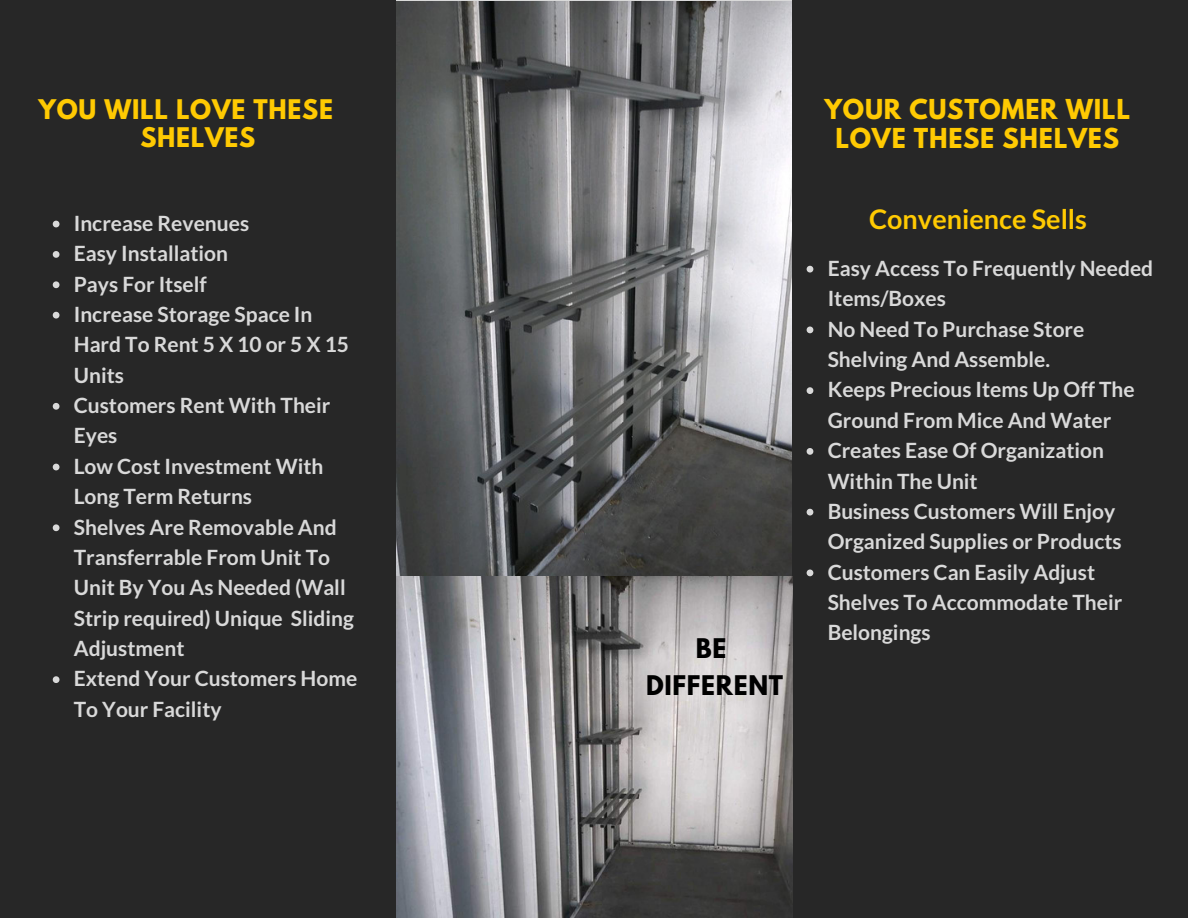
<style>
.page{position:relative;width:1188px;height:918px;background:#272727}
.page>*{position:absolute;margin:0;border:0;box-sizing:border-box;transform-origin:0 0}
.t1{font:700 27px "Lato";color:#ffca02}
.t2{font:700 24.3px/28.5px "League Spartan";letter-spacing:.03em;color:#ffca02;text-align:center}
.t3{font:700 24px/28.2px "League Spartan";letter-spacing:.03em;color:#ffca02}
.t4{font:700 24px "League Spartan";letter-spacing:.03em;color:#000}
.t5{font:700 21px/30.3px "Lato";color:#d9d9d9}
</style>
<div class="page">
<svg style="left:807px;top:266px;width:6px;height:7px"></svg>
<svg style="left:807px;top:327px;width:6px;height:6px"></svg>
<svg style="left:807px;top:387px;width:6px;height:7px"></svg>
<svg style="left:807px;top:448px;width:6px;height:7px"></svg>
<svg style="left:807px;top:509px;width:6px;height:7px"></svg>
<svg style="left:807px;top:570px;width:6px;height:6px"></svg>
<img style="left:396px;top:2px;width:396px;height:916px">
<svg style="left:53px;top:221px;width:7px;height:6px"></svg>
<svg style="left:53px;top:251px;width:7px;height:7px"></svg>
<svg style="left:53px;top:281px;width:7px;height:7px"></svg>
<svg style="left:53px;top:312px;width:7px;height:7px"></svg>
<svg style="left:53px;top:403px;width:7px;height:7px"></svg>
<svg style="left:53px;top:464px;width:7px;height:6px"></svg>
<svg style="left:53px;top:524px;width:7px;height:7px"></svg>
<svg style="left:53px;top:676px;width:7px;height:7px"></svg>
<p class="t3" style="left:140px;top:98px;width:194px;text-indent:-102px">YOU WILL LOVE THESE<br>SHELVES</p>
<p class="t5" style="left:74px;top:208px;width:177px">Increase Revenues</p>
<p class="t5" style="left:74px;top:238px;width:156px">Easy Installation</p>
<p class="t5" style="left:74px;top:268px;width:135px">Pays For Itself</p>
<p class="t5" style="left:74px;top:299px;width:277px">Increase Storage Space In<br>Hard To Rent 5 X 10 or 5 X 15<br>Units</p>
<p class="t5" style="left:74px;top:390px;width:258px">Customers Rent With Their<br>Eyes</p>
<p class="t5" style="left:74px;top:451px;width:251px">Low Cost Investment With<br>Long Term Returns</p>
<p class="t5" style="left:74px;top:511px;width:282px">Shelves Are Removable And<br>Transferrable From Unit To<br>Unit By You As Needed (Wall<br>Strip required) Unique Sliding<br>Adjustment</p>
<p class="t5" style="left:74px;top:663px;width:285px">Extend Your Customers Home<br>To Your Facility</p>
<p class="t4" style="left:696px;top:636px;width:32px">BE</p>
<p class="t4" style="left:646px;top:673px;width:139px">DIFFERENT</p>
<p class="t2" style="left:824px;top:98px;width:307px">YOUR CUSTOMER WILL<br>LOVE THESE SHELVES</p>
<p class="t1" style="left:869px;top:202px;width:219px">Convenience Sells</p>
<p class="t5" style="left:828px;top:253px;width:327px">Easy Access To Frequently Needed<br>Items/Boxes</p>
<p class="t5" style="left:828px;top:313px;width:258px">No Need To Purchase Store<br>Shelving And Assemble.</p>
<p class="t5" style="left:828px;top:374px;width:309px">Keeps Precious Items Up Off The<br>Ground From Mice And Water</p>
<p class="t5" style="left:828px;top:435px;width:278px">Creates Ease Of Organization<br>Within The Unit</p>
<p class="t5" style="left:828px;top:496px;width:296px">Business Customers Will Enjoy<br>Organized Supplies or Products</p>
<p class="t5" style="left:828px;top:556px;width:296px">Customers Can Easily Adjust<br>Shelves To Accommodate Their<br>Belongings</p>
</div>
